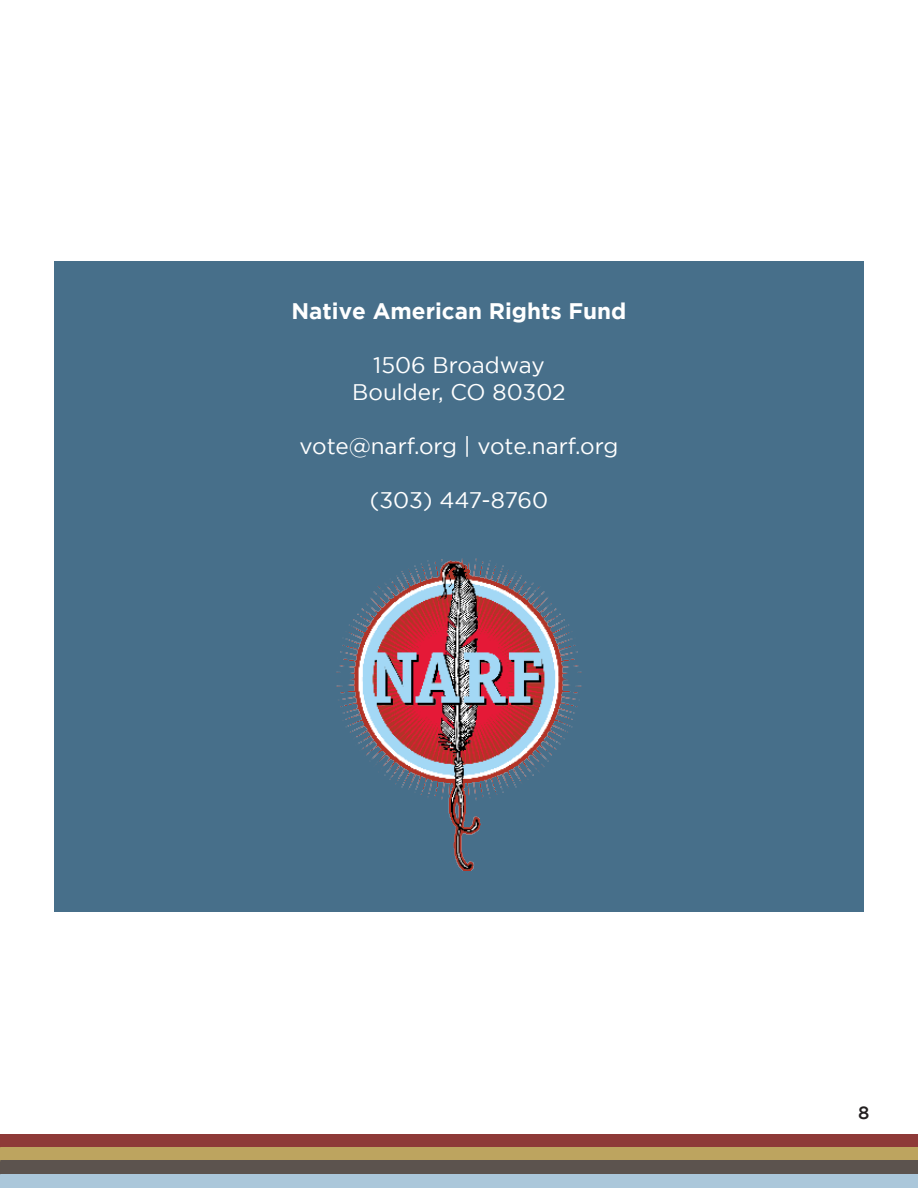
<style>
.page{position:relative;width:918px;height:1188px;background:#fff}
.page>*{position:absolute;margin:0;border:0;box-sizing:border-box;transform-origin:0 0}
.t1{font:22.5px "Gotham";color:#fff}
.t2{font:700 22.5px "Gotham";color:#fff}
.t3{font:500 18px "Gotham";color:#231f20}
</style>
<div class="page">
<div style="left:0;top:1134px;width:918px;height:13px;background:#8e3a38"></div>
<div style="left:0;top:1147px;width:918px;height:13px;background:#bda45f"></div>
<div style="left:0;top:1161px;width:918px;height:13px;background:#5c534e"></div>
<div style="left:0;top:1174px;width:918px;height:13px;background:#abc7da"></div>
<div style="left:54px;top:261px;width:810px;height:650px;background:#476f8a"></div>
<img style="left:336px;top:558px;width:246px;height:313px">
<p class="t2" style="left:292px;top:298px;width:336px">Native American Rights Fund</p>
<p class="t1" style="left:373px;top:352px;width:173px">1506 Broadway</p>
<p class="t1" style="left:352px;top:379px;width:215px">Boulder, CO 80302</p>
<p class="t1" style="left:300px;top:433px;width:320px">vote@narf.org | vote.narf.org</p>
<p class="t1" style="left:370px;top:487px;width:180px">(303) 447-8760</p>
<p class="t3" style="left:858px;top:1102px;width:13px">8</p>
</div>
